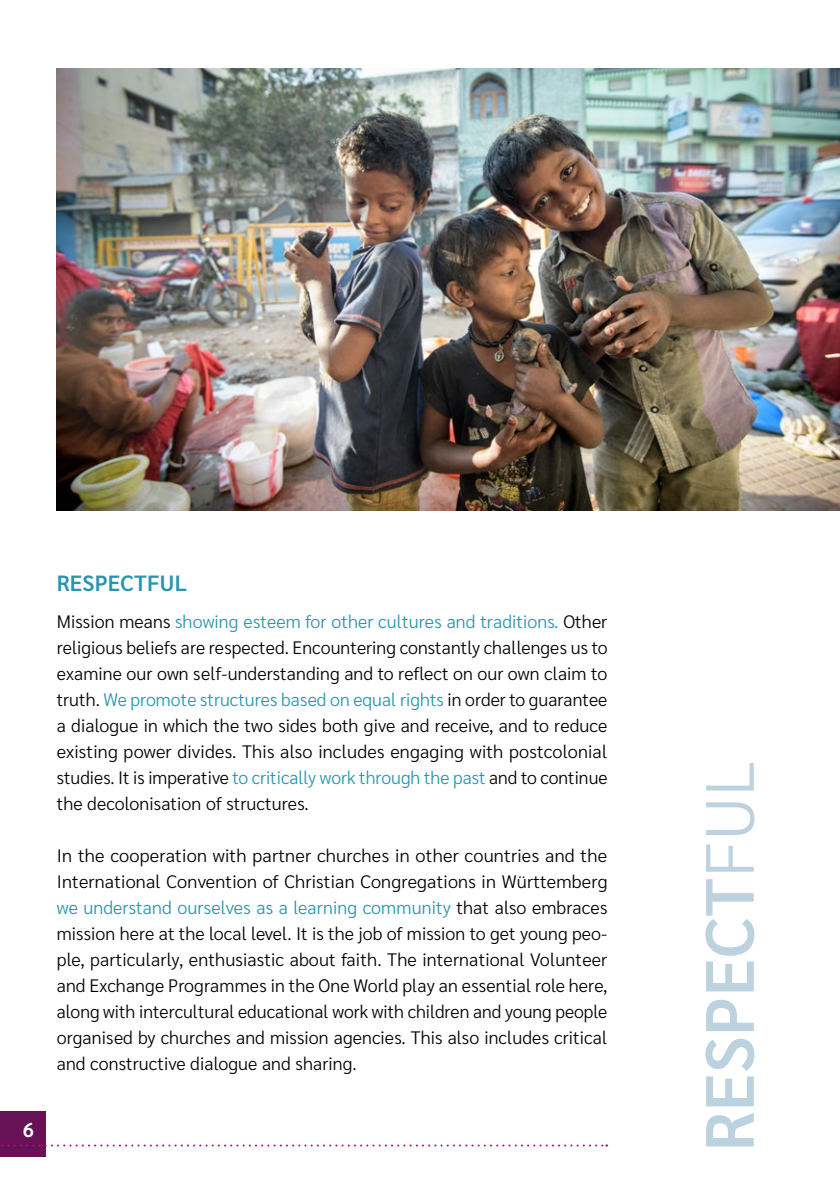
<style>
.page{position:relative;width:840px;height:1191px;background:#fff}
.page>*{position:absolute;margin:0;border:0;box-sizing:border-box;transform-origin:0 0}
.t1{font:600 68px "Sarabun";letter-spacing:.01em;color:#bcd2de}
.t2{font:600 22px "Sarabun";letter-spacing:.01em;color:#2695ad}
.t3{font:600 20px "Sarabun";color:#fff}
.t4{font:300 18px/26px "Sarabun";letter-spacing:.005em;color:#000;text-align:justify}
.s1{color:#2695ad}
.s2{font-weight:300}
</style>
<div class="page">
<div style="left:0;top:1111px;width:45px;height:46px;background:#671156"></div>
<svg style="left:1px;top:1144px;width:606px;height:2px"></svg>
<img style="left:57px;top:68px;width:782px;height:442px">
<p class="t3" style="left:23px;top:1118px;width:13px">6</p>
<p class="t2" style="left:57px;top:570px;width:132px">RESPECTFUL</p>
<p class="t4" style="left:57px;top:609px;width:552px">Mission means <span class="s1">showing esteem for other cultures and traditions.</span> Other religious beliefs are respected. Encountering constantly challenges us to examine our own self-understanding and to reflect on our own claim to truth. <span class="s1">We promote structures based on equal rights</span> in order to guarantee a dialogue in which the two sides both give and receive, and to reduce existing power divides. This also includes engaging with postcolonial studies. It is imperative <span class="s1">to critically work through the past</span> and to continue the decolonisation of structures.</p>
<p class="t4" style="left:57px;top:843px;width:552px">In the cooperation with partner churches in other countries and the International Convention of Christian Congregations in Württemberg <span class="s1">we understand ourselves as a learning community</span> that also embraces mission here at the local level. It is the job of mission to get young peo&shy;ple, particularly, enthusiastic about faith. The international Volunteer and Exchange Programmes in the One World play an essential role here, along with intercultural educational work with children and young people organised by churches and mission agencies. This also includes critical and constructive dialogue and sharing.</p>
<h1 class="t1" style="left:690px;top:1151px;width:392px;rotate:-90deg">RESPECT<span class="s2">FUL</span></h1>
</div>
